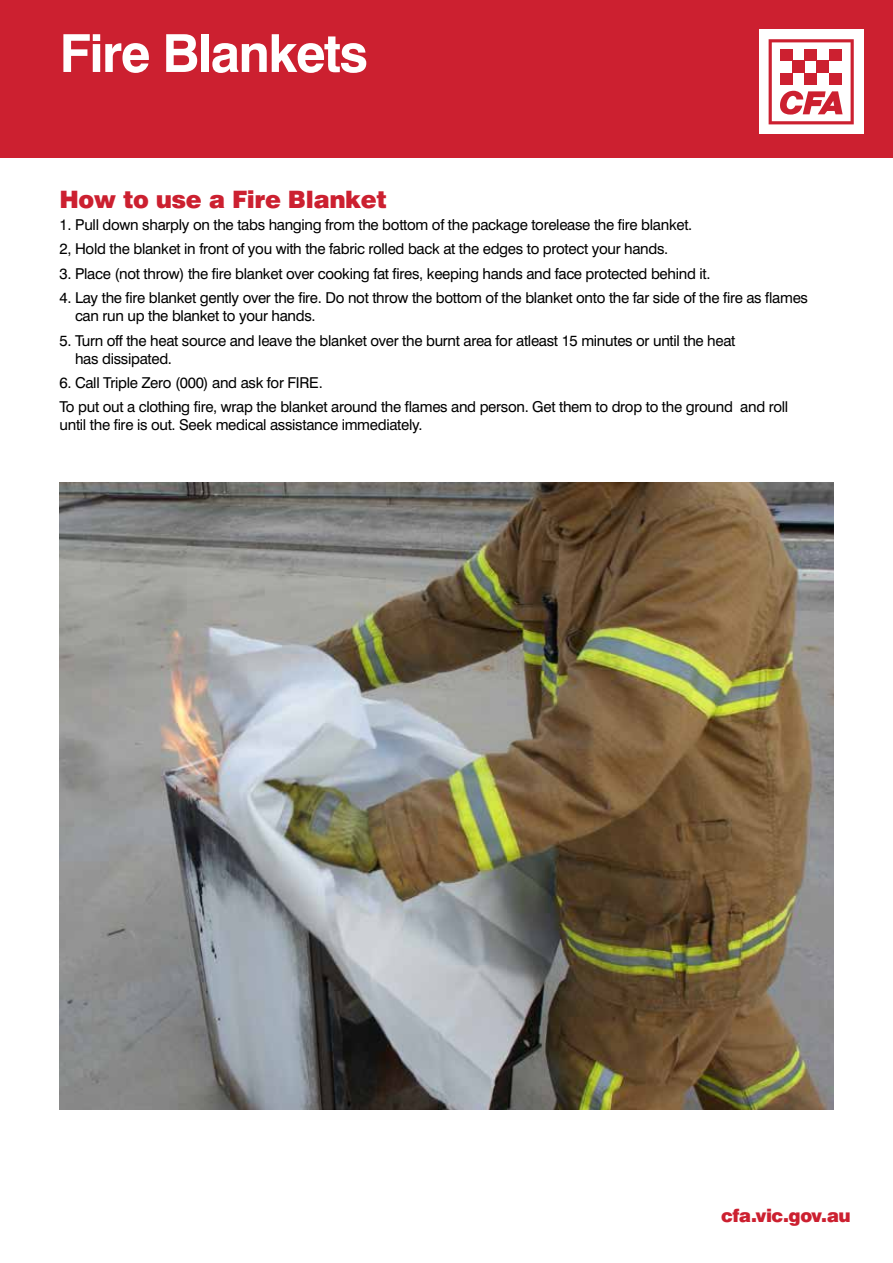
<style>
.page{position:relative;width:893px;height:1263px;background:#fff}
.page>*{position:absolute;margin:0;border:0;box-sizing:border-box;transform-origin:0 0}
.t1{font:700 52.5px "Swiss 721 BT";letter-spacing:-.03em;color:#fff}
.t2{font:900 24px "Swiss 721 BT";letter-spacing:-.02em;color:#cc2030}
.t3{font:900 18px "Swiss 721 BT";letter-spacing:-.025em;color:#cc2030}
.t4{font:15px/24.3px "Swiss 721 BT";letter-spacing:-.02em;color:#000}
</style>
<div class="page">
<div style="left:0;top:0;width:893px;height:157px;background:#cc2030"></div>
<div style="left:759px;top:30px;width:104px;height:104px;background:#fff"></div>
<svg style="left:769px;top:39px;width:85px;height:85px"></svg>
<img style="left:60px;top:483px;width:773px;height:627px">
<h1 class="t1" style="left:60px;top:21px;width:310px">Fire Blankets</h1>
<h2 class="t2" style="left:60px;top:185px;width:329px">How to use a Fire Blanket</h2>
<p class="t4" style="left:60px;top:212px;width:634px">1. Pull down sharply on the tabs hanging from the bottom of the package torelease the fire blanket.<br>2, Hold the blanket in front of you with the fabric rolled back at the edges to protect your hands.</p>
<p class="t4" style="left:60px;top:261px;width:652px">3. Place (not throw) the fire blanket over cooking fat fires, keeping hands and face protected behind it.</p>
<p class="t4" style="left:75px;top:289px;width:734px;line-height:18px;text-indent:-16px">4. Lay the fire blanket gently over the fire. Do not throw the bottom of the blanket onto the far side of the fire as flames can run up the blanket to your hands.</p>
<p class="t4" style="left:75px;top:331px;width:662px;line-height:18px;text-indent:-16px">5. Turn off the heat source and leave the blanket over the burnt area for atleast 15 minutes or until the heat has dissipated.</p>
<p class="t4" style="left:60px;top:370px;width:730px">6. Call Triple Zero (000) and ask for FIRE.<br>To put out a clothing fire, wrap the blanket around the flames and person. Get them to drop to the ground and roll</p>
<p class="t4" style="left:60px;top:413px;width:364px">until the fire is out. Seek medical assistance immediately.</p>
<p class="t3" style="left:721px;top:1205px;width:131px">cfa.vic.gov.au</p>
</div>
